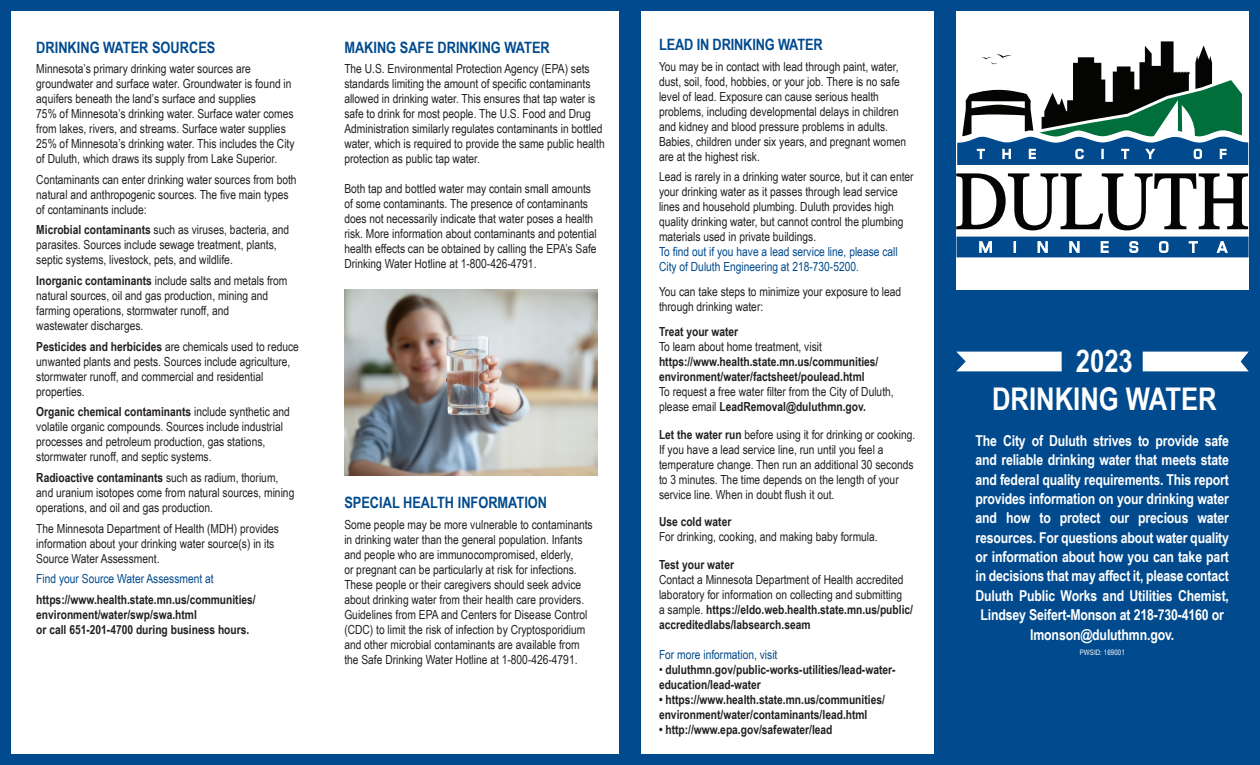
<style>
.page{position:relative;width:1260px;height:765px;background:#004a8d}
.page>*{position:absolute;margin:0;border:0;box-sizing:border-box;transform-origin:0 0}
.t1{font:700 31.25px "Arial Narrow";color:#fff}
.t2{font:700 15.62px "Arial Narrow";color:#004a8d}
.t3{font:700 15px/19.4px "Arial Narrow";letter-spacing:-.01em;color:#fff;text-align:center}
.t4{font:12.5px/15px "Arial Narrow";color:#231f20}
.t5{font:700 12.5px/15px "Arial Narrow";color:#231f20}
.t6{font:12.5px/15px "Arial Narrow";color:#004a8d}
.t7{font:7.5px "Arial Narrow";letter-spacing:.01em;color:#fff}
.s1{font-weight:700}
.s2{font-weight:400}
</style>
<div class="page">
<div style="left:641px;top:11px;width:293px;height:743px;background:#fff"></div>
<div style="left:11px;top:11px;width:608px;height:743px;background:#fff"></div>
<div style="left:956px;top:11px;width:293px;height:743px;background:#fff"></div>
<div style="left:345px;top:286px;width:253px;height:192px;background:linear-gradient(to right,#fff,#fff)"></div>
<img style="left:345px;top:290px;width:253px;height:185px">
<div style="left:946px;top:291px;width:313px;height:474px;background:#004a8d"></div>
<div style="left:1143px;top:352px;width:106px;height:19px;background:#fff"></div>
<div style="left:956px;top:352px;width:106px;height:19px;background:#fff"></div>
<svg style="left:957px;top:237px;width:292px;height:20px;background:#1c5d99"></svg>
<svg style="left:957px;top:41px;width:291px;height:124px"></svg>
<svg style="left:956px;top:173px;width:292px;height:57px"></svg>
<p class="t2" style="left:36px;top:35px;width:181px">DRINKING WATER SOURCES</p>
<p class="t4" style="left:36px;top:61px;width:260px">Minnesota’s primary drinking water sources are groundwater and surface water. Groundwater is found in aquifers beneath the land’s surface and supplies<br>75% of Minnesota’s drinking water. Surface water comes from lakes, rivers, and streams. Surface water supplies 25% of Minnesota’s drinking water. This includes the City of Duluth, which draws its supply from Lake Superior.</p>
<p class="t4" style="left:36px;top:171px;width:262px">Contaminants can enter drinking water sources from both natural and anthropogenic sources. The five main types of contaminants include:</p>
<p class="t4" style="left:36px;top:222px;width:254px"><span class="s1">Microbial contaminants</span> such as viruses, bacteria, and parasites. Sources include sewage treatment, plants, septic systems, livestock, pets, and wildlife.</p>
<p class="t4" style="left:36px;top:273px;width:253px"><span class="s1">Inorganic contaminants</span> include salts and metals from natural sources, oil and gas production, mining and farming operations, stormwater runoff, and<br>wastewater discharges.</p>
<p class="t4" style="left:36px;top:338px;width:264px"><span class="s1">Pesticides and herbicides</span> are chemicals used to reduce unwanted plants and pests. Sources include agriculture, stormwater runoff, and commercial and residential properties.</p>
<p class="t4" style="left:36px;top:404px;width:255px"><span class="s1">Organic chemical contaminants</span> include synthetic and volatile organic compounds. Sources include industrial processes and petroleum production, gas stations, stormwater runoff, and septic systems.</p>
<p class="t4" style="left:36px;top:470px;width:260px"><span class="s1">Radioactive contaminants</span> such as radium, thorium, and uranium isotopes come from natural sources, mining operations, and oil and gas production.</p>
<p class="t4" style="left:36px;top:520px;width:244px">The Minnesota Department of Health (MDH) provides information about your drinking water source(s) in its<br>Source Water Assessment.</p>
<p class="t6" style="left:36px;top:571px;width:179px">Find your Source Water Assessment at</p>
<p class="t5" style="left:36px;top:591px;width:221px">https://www.health.state.mn.us/communities/ environment/water/swp/swa.html<br>or call 651-201-4700 during business hours.</p>
<p class="t2" style="left:344px;top:35px;width:207px">MAKING SAFE DRINKING WATER</p>
<p class="t4" style="left:344px;top:61px;width:262px">The U.S. Environmental Protection Agency (EPA) sets standards limiting the amount of specific contaminants allowed in drinking water. This ensures that tap water is safe to drink for most people. The U.S. Food and Drug Administration similarly regulates contaminants in bottled water, which is required to provide the same public health protection as public tap water.</p>
<p class="t4" style="left:344px;top:181px;width:248px">Both tap and bottled water may contain small amounts</p>
<p class="t4" style="left:344px;top:196px;width:254px">of some contaminants. The presence of contaminants does not necessarily indicate that water poses a health risk. More information about contaminants and potential health effects can be obtained by calling the EPA’s Safe Drinking Water Hotline at 1-800-426-4791.</p>
<p class="t2" style="left:344px;top:491px;width:204px">SPECIAL HEALTH INFORMATION</p>
<p class="t4" style="left:344px;top:516px;width:250px">Some people may be more vulnerable to contaminants</p>
<p class="t4" style="left:344px;top:531px;width:240px">in drinking water than the general population. Infants</p>
<p class="t4" style="left:344px;top:546px;width:230px">and people who are immunocompromised, elderly,</p>
<p class="t4" style="left:344px;top:561px;width:234px">or pregnant can be particularly at risk for infections.</p>
<p class="t4" style="left:344px;top:576px;width:245px">These people or their caregivers should seek advice about drinking water from their health care providers.<br>Guidelines from EPA and Centers for Disease Control (CDC) to limit the risk of infection by Cryptosporidium</p>
<p class="t4" style="left:344px;top:636px;width:237px">and other microbial contaminants are available from</p>
<p class="t4" style="left:344px;top:651px;width:235px">the Safe Drinking Water Hotline at 1-800-426-4791.</p>
<p class="t2" style="left:659px;top:33px;width:165px">LEAD IN DRINKING WATER</p>
<p class="t4" style="left:659px;top:58px;width:249px">You may be in contact with lead through paint, water, dust, soil, food, hobbies, or your job. There is no safe level of lead. Exposure can cause serious health problems, including developmental delays in children and kidney and blood pressure problems in adults.<br>Babies, children under six years, and pregnant women are at the highest risk.</p>
<p class="t4" style="left:659px;top:169px;width:256px">Lead is rarely in a drinking water source, but it can enter your drinking water as it passes through lead service lines and household plumbing. Duluth provides high quality drinking water, but cannot control the plumbing materials used in private buildings.</p>
<p class="t6" style="left:659px;top:244px;width:240px">To find out if you have a lead service line, please call<br>City of Duluth Engineering at 218-730-5200.</p>
<p class="t4" style="left:659px;top:284px;width:244px">You can take steps to minimize your exposure to lead through drinking water:</p>
<p class="t5" style="left:659px;top:324px;width:81px">Treat your water</p>
<p class="t4" style="left:659px;top:339px;width:164px">To learn about home treatment, visit</p>
<p class="t5" style="left:659px;top:354px;width:221px">https://www.health.state.mn.us/communities/ environment/water/factsheet/poulead.html</p>
<p class="t4" style="left:659px;top:384px;width:236px">To request a free water filter from the City of Duluth, please email <span class="s1">LeadRemoval@duluthmn.gov.</span></p>
<p class="t4" style="left:659px;top:426px;width:258px"><span class="s1">Let the water run</span> before using it for drinking or cooking.<br>If you have a lead service line, run until you feel a temperature change. Then run an additional 30 seconds to 3 minutes. The time depends on the length of your service line. When in doubt flush it out.</p>
<p class="t5" style="left:659px;top:514px;width:74px">Use cold water</p>
<p class="t4" style="left:659px;top:529px;width:220px">For drinking, cooking, and making baby formula.</p>
<p class="t5" style="left:659px;top:556px;width:77px">Test your water</p>
<p class="t4" style="left:659px;top:571px;width:256px">Contact a Minnesota Department of Health accredited laboratory for information on collecting and submitting<br>a sample. <span class="s1">https://eldo.web.health.state.mn.us/public/ accreditedlabs/labsearch.seam</span></p>
<p class="t6" style="left:659px;top:646px;width:120px">For more information, visit</p>
<p class="t5" style="left:659px;top:661px;width:238px"><span class="s2">•</span> duluthmn.gov/public-works-utilities/lead-water&shy;education/lead-water</p>
<p class="t5" style="left:659px;top:691px;width:227px">• https://www.health.state.mn.us/communities/ environment/water/contaminants/lead.html</p>
<p class="t5" style="left:659px;top:721px;width:175px">• http://www.epa.gov/safewater/lead</p>
<p class="t1" style="left:1076px;top:338px;width:58px">2023</p>
<p class="t1" style="left:992px;top:375px;width:226px">DRINKING WATER</p>
<p class="t3" style="left:976px;top:430px;width:255px">The City of Duluth strives to provide safe and reliable drinking water that meets state and federal quality requirements. This report provides information on your drinking water and how to protect our precious water resources. For questions about water quality or information about how you can take part in decisions that may affect it, please contact Duluth Public Works and Utilities Chemist, Lindsey Seifert-Monson at 218-730-4160 or</p>
<p class="t3" style="left:1030px;top:624px;width:146px">lmonson@duluthmn.gov.</p>
<p class="t7" style="left:1080px;top:647px;width:46px">PWSID: 169001</p>
</div>
